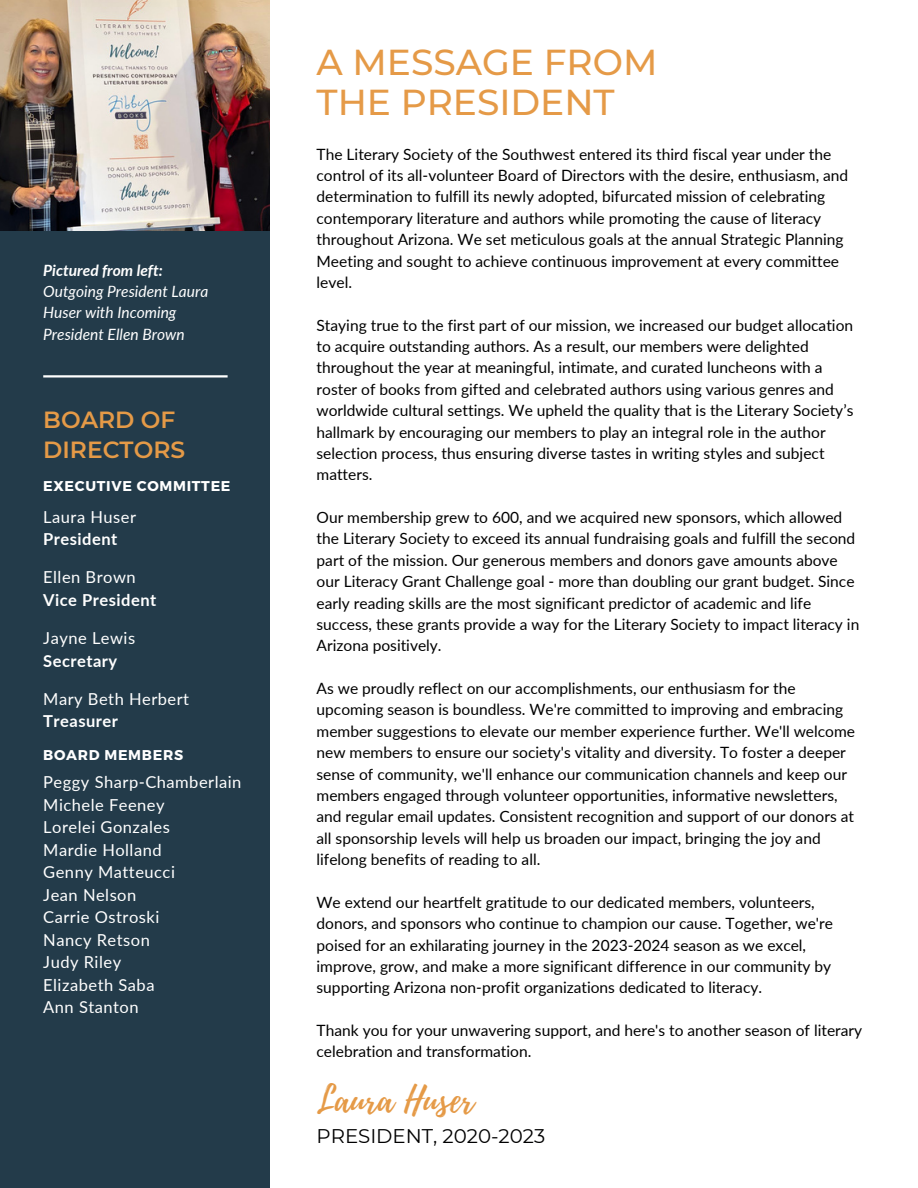
<style>
.page{position:relative;width:918px;height:1188px;background:#fff}
.page>*{position:absolute;margin:0;border:0;box-sizing:border-box;transform-origin:0 0}
.t1{font:36.75px "Playlist Script";color:#e59a47}
.t2{font:500 36px "Montserrat";color:#e59a47}
.t3{font:600 23.4px/30.3px "Montserrat";color:#e59a47}
.t4{font:19.8px "Montserrat";color:#000001}
.t5{font:16.5px "Lato";letter-spacing:.03em;color:#fff}
.t6{font:700 16.5px "Lato";letter-spacing:.03em;color:#fff}
.t7{font:15.6px/21.3px "Lato";color:#000001}
.t8{font:italic 15.6px/21.3px "Lato";color:#fff}
.t9{font:italic 700 15.6px "Lato";color:#fff}
.t10{font:700 14.25px "Montserrat";letter-spacing:.05em;color:#fff}
</style>
<div class="page">
<div style="left:0;top:0;width:270px;height:1188px;background:#233b4a"></div>
<img style="left:0;top:0;width:270px;height:230px">
<hr style="left:43px;top:375px;width:185px;height:3px;background:#fff">
<p class="t9" style="left:43px;top:260px;width:121px">Pictured from left:</p>
<p class="t8" style="left:43px;top:280px;width:167px">Outgoing President Laura<br>Huser with Incoming<br>President Ellen Brown</p>
<p class="t3" style="left:43px;top:404px;width:143px">BOARD OF<br>DIRECTORS</p>
<p class="t10" style="left:43px;top:477px;width:189px">EXECUTIVE COMMITTEE</p>
<p class="t5" style="left:43px;top:506px;width:94px">Laura Huser</p>
<p class="t6" style="left:43px;top:529px;width:76px">President</p>
<p class="t5" style="left:43px;top:567px;width:94px">Ellen Brown</p>
<p class="t6" style="left:43px;top:589px;width:115px">Vice President</p>
<p class="t5" style="left:43px;top:628px;width:93px">Jayne Lewis</p>
<p class="t6" style="left:43px;top:650px;width:76px">Secretary</p>
<p class="t5" style="left:43px;top:688px;width:147px">Mary Beth Herbert</p>
<p class="t6" style="left:43px;top:711px;width:76px">Treasurer</p>
<p class="t10" style="left:43px;top:745px;width:141px">BOARD MEMBERS</p>
<p class="t5" style="left:43px;top:772px;width:200px">Peggy Sharp-Chamberlain</p>
<p class="t5" style="left:43px;top:794px;width:123px">Michele Feeney</p>
<p class="t5" style="left:43px;top:817px;width:128px">Lorelei Gonzales</p>
<p class="t5" style="left:43px;top:839px;width:120px">Mardie Holland</p>
<p class="t5" style="left:43px;top:862px;width:133px">Genny Matteucci</p>
<p class="t5" style="left:43px;top:884px;width:95px">Jean Nelson</p>
<p class="t5" style="left:43px;top:907px;width:118px">Carrie Ostroski</p>
<p class="t5" style="left:43px;top:929px;width:108px">Nancy Retson</p>
<p class="t5" style="left:43px;top:952px;width:79px">Judy Riley</p>
<p class="t5" style="left:43px;top:974px;width:113px">Elizabeth Saba</p>
<p class="t5" style="left:43px;top:997px;width:97px">Ann Stanton</p>
<p class="t2" style="left:317px;top:40px;width:342px">A MESSAGE FROM</p>
<p class="t2" style="left:317px;top:80px;width:300px">THE PRESIDENT</p>
<p class="t7" style="left:317px;top:143px;width:533px">The Literary Society of the Southwest entered its third fiscal year under the control of its all-volunteer Board of Directors with the desire, enthusiasm, and determination to fulfill its newly adopted, bifurcated mission of celebrating contemporary literature and authors while promoting the cause of literacy throughout Arizona. We set meticulous goals at the annual Strategic Planning Meeting and sought to achieve continuous improvement at every committee level.</p>
<p class="t7" style="left:317px;top:314px;width:538px">Staying true to the first part of our mission, we increased our budget allocation to acquire outstanding authors. As a result, our members were delighted throughout the year at meaningful, intimate, and curated luncheons with a roster of books from gifted and celebrated authors using various genres and worldwide cultural settings. We upheld the quality that is the Literary Society’s hallmark by encouraging our members to play an integral role in the author selection process, thus ensuring diverse tastes in writing styles and subject matters.</p>
<p class="t7" style="left:317px;top:506px;width:544px">Our membership grew to 600, and we acquired new sponsors, which allowed the Literary Society to exceed its annual fundraising goals and fulfill the second part of the mission. Our generous members and donors gave amounts above our Literacy Grant Challenge goal - more than doubling our grant budget. Since early reading skills are the most significant predictor of academic and life success, these grants provide a way for the Literary Society to impact literacy in Arizona positively.</p>
<p class="t7" style="left:317px;top:677px;width:540px">As we proudly reflect on our accomplishments, our enthusiasm for the upcoming season is boundless. We're committed to improving and embracing member suggestions to elevate our member experience further. We'll welcome new members to ensure our society's vitality and diversity. To foster a deeper sense of community, we'll enhance our communication channels and keep our members engaged through volunteer opportunities, informative newsletters, and regular email updates. Consistent recognition and support of our donors at all sponsorship levels will help us broaden our impact, bringing the joy and lifelong benefits of reading to all.</p>
<p class="t7" style="left:317px;top:891px;width:518px">We extend our heartfelt gratitude to our dedicated members, volunteers, donors, and sponsors who continue to champion our cause. Together, we're poised for an exhilarating journey in the 2023-2024 season as we excel, improve, grow, and make a more significant difference in our community by supporting Arizona non-profit organizations dedicated to literacy.</p>
<p class="t7" style="left:317px;top:1019px;width:547px">Thank you for your unwavering support, and here's to another season of literary celebration and transformation.</p>
<p class="t1" style="left:317px;top:1074px;width:159px">Laura Huser</p>
<p class="t4" style="left:317px;top:1124px;width:230px">PRESIDENT, 2020-2023</p>
</div>
